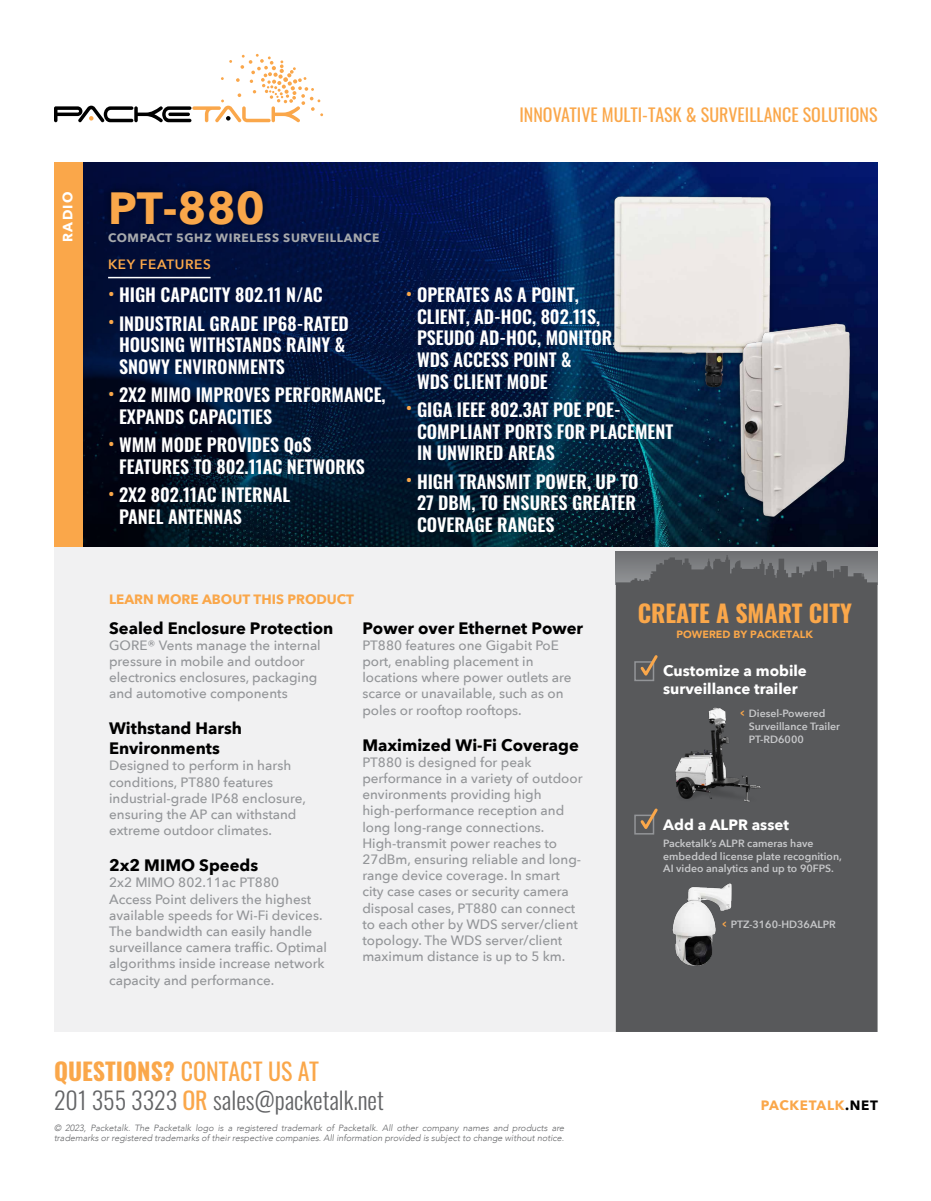
<style>
.page{position:relative;width:931px;height:1201px;background:#fff}
.page>*{position:absolute;margin:0;border:0;box-sizing:border-box;transform-origin:0 0}
.t1{font:700 45px "Avenir Next";color:#faa74a}
.t2{font:300 24px/28.8px "Oswald";color:#636466}
.t3{font:700 24px "Oswald";color:#faa74a}
.t4{font:600 18px/21.6px "Oswald";color:#fff}
.t5{font:18px "Oswald";color:#faa74a}
.t6{font:700 16.5px/19.8px "Avenir Next";color:#000}
.t7{font:700 15px/18px "Avenir Next";color:#fff}
.t8{font:500 13.5px/16.2px "Avenir Next";color:#939598}
.t9{font:700 13.5px "Avenir Next";color:#faa74a}
.t10{font:700 13.5px "Avenir Next";letter-spacing:.05em;color:#faa74a}
.t11{font:600 13.5px "Avenir Next";letter-spacing:.05em;color:#faa74a}
.t12{font:700 13.5px "Avenir Next";color:#fff}
.t13{font:700 12px "Avenir Next";letter-spacing:.05em;color:#a7a9ac}
.t14{font:600 10.5px/12.6px "Avenir Next";color:#c7c8ca}
.t15{font:900 10.5px "Avenir";color:#faa74a}
.t16{font:italic 300 9px/10.8px "Avenir";color:#636466}
.s1{font-weight:400;color:#faa74a}
.s2{font-family:"Oswald";color:#faa74a}
.s3{font-weight:700;color:#faa74a}
.s4{color:#000}
</style>
<div class="page">
<svg style="left:54px;top:54px;width:269px;height:68px"></svg>
<div style="left:54px;top:546px;width:824px;height:486px;background:#f1f1f2"></div>
<div style="left:616px;top:551px;width:262px;height:33px;background:#707174"></div>
<div style="left:616px;top:555px;width:262px;height:477px;background:#58595b"></div>
<div style="left:54px;top:162px;width:29px;height:384px;background:#faa74a"></div>
<svg style="left:83px;top:162px;width:795px;height:384px;background:#02173d"></svg>
<div style="left:103px;top:182px;width:168px;height:50px;background:#000;opacity:.45"></div>
<hr style="left:108px;top:277px;width:103px;height:1px;background:#fff">
<img style="left:609px;top:191px;width:177px;height:202px">
<img style="left:724px;top:320px;width:131px;height:202px">
<img style="left:673px;top:705px;width:89px;height:101px">
<div style="left:634px;top:815px;width:20px;height:20px;border:2px solid #939598"></div>
<div style="left:634px;top:661px;width:20px;height:20px;border:2px solid #939598"></div>
<svg style="left:638px;top:806px;width:22px;height:27px"></svg>
<svg style="left:638px;top:652px;width:22px;height:28px"></svg>
<img style="left:666px;top:881px;width:74px;height:90px">
<p class="t12" style="left:56px;top:242px;width:52px;rotate:-90deg">RADIO</p>
<h3 class="t5" style="left:519px;top:99px;width:360px">INNOVATIVE MULTI-TASK &amp; SURVEILLANCE SOLUTIONS</h3>
<h1 class="t1" style="left:108px;top:169px;width:158px">PT-880</h1>
<p class="t13" style="left:108px;top:228px;width:273px">COMPACT 5GHZ WIRELESS SURVEILLANCE</p>
<p class="t11" style="left:108px;top:253px;width:104px">KEY FEATURES</p>
<h3 class="t4" style="left:108px;top:285px;width:216px"><span class="s1">•</span> HIGH CAPACITY 802.11 N/AC</h3>
<h3 class="t4" style="left:119px;top:314px;width:231px;text-indent:-11px"><span class="s1">•</span> INDUSTRIAL GRADE IP68-RATED<br>HOUSING WITHSTANDS RAINY &amp;<br>SNOWY ENVIRONMENTS</h3>
<h3 class="t4" style="left:119px;top:385px;width:268px;text-indent:-11px"><span class="s1">•</span> 2X2 MIMO IMPROVES PERFORMANCE,<br>EXPANDS CAPACITIES</h3>
<h3 class="t4" style="left:119px;top:435px;width:247px;text-indent:-11px"><span class="s1">•</span> WMM MODE PROVIDES QoS<br>FEATURES TO 802.11AC NETWORKS</h3>
<h3 class="t4" style="left:119px;top:485px;width:173px;text-indent:-11px"><span class="s1">•</span> 2X2 802.11AC INTERNAL<br>PANEL ANTENNAS</h3>
<h3 class="t4" style="left:417px;top:285px;width:201px;text-indent:-11px"><span class="s1">•</span> OPERATES AS A POINT,<br>CLIENT, AD-HOC, 802.11S,<br>PSEUDO AD-HOC, MONITOR,<br>WDS ACCESS POINT &amp;<br>WDS CLIENT MODE</h3>
<h3 class="t4" style="left:417px;top:400px;width:258px;text-indent:-11px"><span class="s1">•</span> GIGA IEEE 802.3AT POE POE-<br>COMPLIANT PORTS FOR PLACEMENT<br>IN UNWIRED AREAS</h3>
<h3 class="t4" style="left:417px;top:471px;width:223px;text-indent:-11px"><span class="s1">•</span> HIGH TRANSMIT POWER, UP TO<br>27 DBM, TO ENSURES GREATER<br>COVERAGE RANGES</h3>
<p class="t9" style="left:109px;top:588px;width:247px">LEARN MORE ABOUT THIS PRODUCT</p>
<p class="t6" style="left:109px;top:618px;width:226px">Sealed Enclosure Protection</p>
<p class="t8" style="left:109px;top:636px;width:213px">GORE® Vents manage the internal pressure in mobile and outdoor electronics enclosures, packaging and automotive components</p>
<p class="t6" style="left:109px;top:718px;width:134px">Withstand Harsh<br>Environments</p>
<p class="t8" style="left:109px;top:757px;width:198px">Designed to perform in harsh conditions, PT880 features industrial-grade IP68 enclosure, ensuring the AP can withstand extreme outdoor climates.</p>
<p class="t6" style="left:109px;top:855px;width:151px">2x2 MIMO Speeds</p>
<p class="t8" style="left:109px;top:874px;width:219px">2x2 MIMO 802.11ac PT880<br>Access Point delivers the highest available speeds for Wi-Fi devices.<br>The bandwidth can easily handle surveillance camera traffic. Optimal algorithms inside increase network capacity and performance.</p>
<p class="t6" style="left:362px;top:618px;width:222px">Power over Ethernet Power</p>
<p class="t8" style="left:362px;top:636px;width:211px">PT880 features one Gigabit PoE port, enabling placement in locations where power outlets are scarce or unavailable, such as on poles or rooftop rooftops.</p>
<p class="t6" style="left:362px;top:735px;width:218px">Maximized Wi-Fi Coverage</p>
<p class="t8" style="left:362px;top:753px;width:222px">PT880 is designed for peak performance in a variety of outdoor environments providing high high-performance reception and long long-range connections.<br>High-transmit power reaches to<br>27dBm, ensuring reliable and long&shy;range device coverage. In smart city case cases or security camera disposal cases, PT880 can connect to each other by WDS server/client topology. The WDS server/client maximum distance is up to 5 km.</p>
<h2 class="t3" style="left:638px;top:601px;width:216px">CREATE A SMART CITY</h2>
<p class="t15" style="left:677px;top:626px;width:138px">POWERED BY PACKETALK</p>
<p class="t7" style="left:663px;top:662px;width:145px">Customize a mobile surveillance trailer</p>
<p class="t14" style="left:749px;top:707px;width:93px;text-indent:-8px"><span class="s2">&lt;</span> Diesel-Powered<br>Surveillance Trailer<br>PT-RD6000</p>
<p class="t7" style="left:663px;top:815px;width:127px">Add a ALPR asset</p>
<p class="t14" style="left:663px;top:837px;width:180px">Packetalk’s ALPR cameras have embedded license plate recognition,<br>AI video analytics and up to 90FPS.</p>
<p class="t14" style="left:723px;top:918px;width:115px"><span class="s2">&lt;</span> PTZ-3160-HD36ALPR</p>
<h2 class="t2" style="left:54px;top:1054px;width:331px"><span class="s3">QUESTIONS?</span> <span class="s1">CONTACT US AT<br></span>201 355 3323 <span class="s1">OR</span> sales@packetalk.net</h2>
<p class="t16" style="left:54px;top:1122px;width:512px">© 2023, Packetalk. The Packetalk logo is a registered trademark of Packetalk. All other company names and products are trademarks or registered trademarks of their respective companies. All information provided is subject to change without notice.</p>
<p class="t10" style="left:761px;top:1093px;width:119px">PACKETALK<span class="s4">.NET</span></p>
</div>
